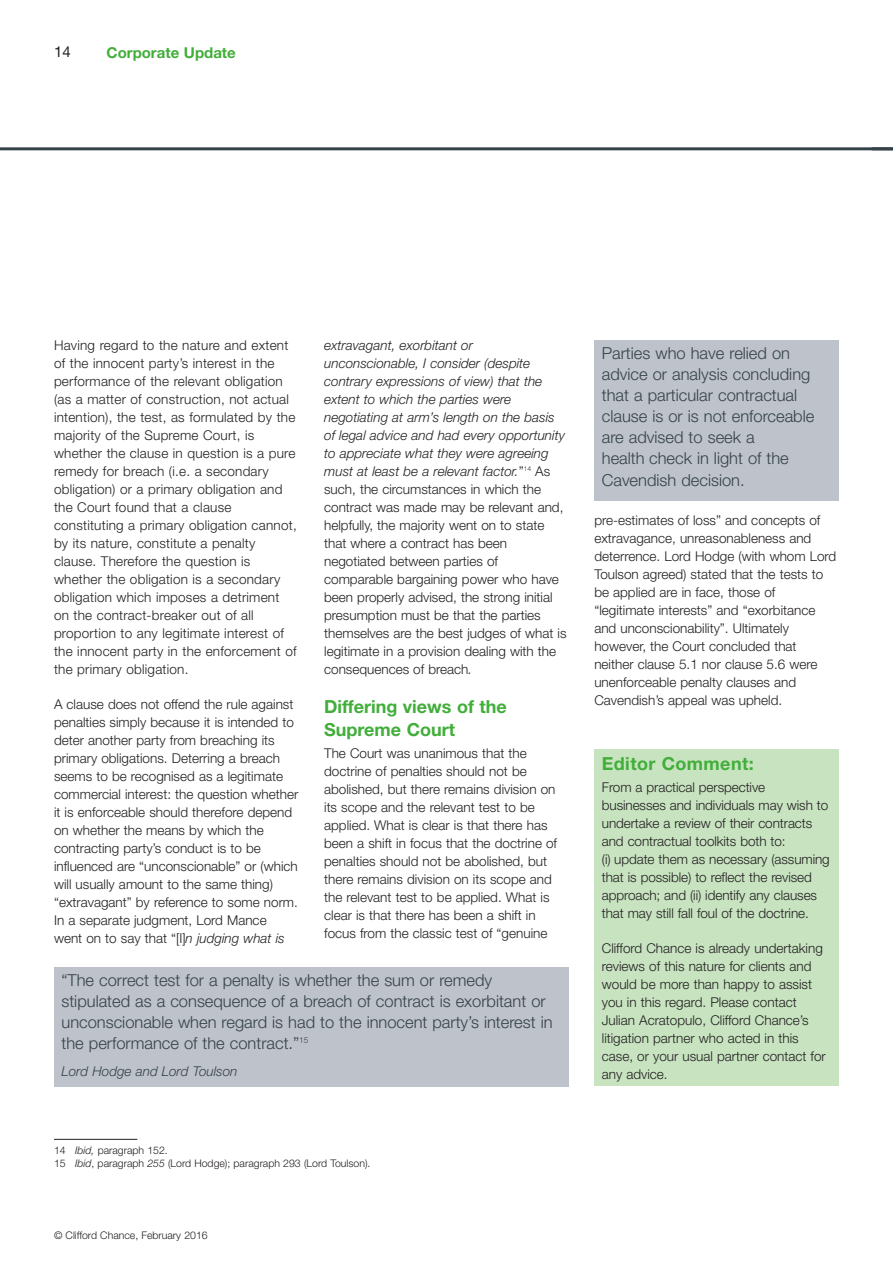
<style>
.page{position:relative;width:893px;height:1263px;background:#fff}
.page>*{position:absolute;margin:0;border:0;box-sizing:border-box;transform-origin:0 0}
.t1{font:700 18px/22.5px "Helvetica Neue LT";color:#41ae39}
.t2{font:700 18px "Helvetica Neue LT";letter-spacing:.02em;color:#41ae39}
.t3{font:300 16.5px/21px "Helvetica Neue LT";color:#35424a}
.t4{font:700 15px "Helvetica Neue LT";color:#41ae39}
.t5{font:15px "Helvetica Neue LT";color:#231f20}
.t6{font:300 13.5px/18px "Helvetica Neue LT";color:#231f20}
.t7{font:italic 300 13.5px "Helvetica Neue LT";color:#35424a}
.t8{font:300 10.5px/13.5px "Helvetica Neue LT";color:#231f20}
.s1{font-style:italic}
</style>
<div class="page">
<hr style="left:0;top:147px;width:893px;height:3px;background:#35424a">
<div style="left:54px;top:967px;width:515px;height:119px;background:#bec2ca"></div>
<div style="left:594px;top:340px;width:245px;height:160px;background:#bec2ca"></div>
<div style="left:594px;top:749px;width:245px;height:337px;background:#c7e3c0"></div>
<hr style="left:54px;top:1139px;width:83px;height:1px;background:#231f20">
<p class="t5" style="left:54px;top:47px;width:18px">14</p>
<p class="t4" style="left:107px;top:47px;width:131px">Corporate Update</p>
<p class="t6" style="left:54px;top:337px;width:244px">Having regard to the nature and extent of the innocent party’s interest in the performance of the relevant obligation (as a matter of construction, not actual intention), the test, as formulated by the majority of the Supreme Court, is whether the clause in question is a pure remedy for breach (i.e. a secondary obligation) or a primary obligation and the Court found that a clause constituting a primary obligation cannot, by its nature, constitute a penalty clause. Therefore the question is whether the obligation is a secondary obligation which imposes a detriment on the contract-breaker out of all proportion to any legitimate interest of the innocent party in the enforcement of the primary obligation.</p>
<p class="t6" style="left:54px;top:696px;width:246px">A clause does not offend the rule against penalties simply because it is intended to deter another party from breaching its primary obligations. Deterring a breach seems to be recognised as a legitimate commercial interest: the question whether it is enforceable should therefore depend on whether the means by which the contracting party’s conduct is to be influenced are “unconscionable” or (which will usually amount to the same thing) “extravagant” by reference to some norm.<br>In a separate judgment, Lord Mance went on to say that “[I]<span class="s1">n judging what is</span></p>
<p class="t6" style="left:324px;top:337px;width:244px"><span class="s1">extravagant, exorbitant or unconscionable, I consider (despite contrary expressions of view) that the extent to which the parties were negotiating at arm’s length on the basis of legal advice and had every opportunity to appreciate what they were agreeing must at least be a relevant factor.</span>”<sup>14</sup> As such, the circumstances in which the contract was made may be relevant and, helpfully, the majority went on to state that where a contract has been negotiated between parties of comparable bargaining power who have been properly advised, the strong initial presumption must be that the parties themselves are the best judges of what is legitimate in a provision dealing with the consequences of breach<span class="s1">.</span></p>
<h1 class="t1" style="left:324px;top:697px;width:184px">Differing views of the<br>Supreme Court</h1>
<p class="t6" style="left:324px;top:746px;width:234px">The Court was unanimous that the doctrine of penalties should not be abolished, but there remains division on its scope and the relevant test to be applied. What is clear is that there has been a shift in focus that the doctrine of penalties should not be abolished, but there remains division on its scope and the relevant test to be applied. What is clear is that there has been a shift in focus from the classic test of “genuine</p>
<p class="t3" style="left:62px;top:971px;width:493px">“The correct test for a penalty is whether the sum or remedy stipulated as a consequence of a breach of contract is exorbitant or unconscionable when regard is had to the innocent party’s interest in the performance of the contract.”<sup>15</sup></p>
<p class="t7" style="left:62px;top:1066px;width:178px">Lord Hodge and Lord Toulson</p>
<p class="t8" style="left:54px;top:1144px;width:318px">14 <span class="s1">Ibid,</span> paragraph 152.<br>15 <span class="s1">Ibid</span>, paragraph <span class="s1">255</span> (Lord Hodge); paragraph 293 (Lord Toulson).</p>
<p class="t8" style="left:54px;top:1229px;width:155px">© Clifford Chance, February 2016</p>
<p class="t3" style="left:602px;top:345px;width:214px">Parties who have relied on advice or analysis concluding that a particular contractual clause is or is not enforceable are advised to seek a<br>health check in light of the<br>Cavendish decision.</p>
<p class="t6" style="left:594px;top:512px;width:243px">pre-estimates of loss” and concepts of extravagance, unreasonableness and deterrence. Lord Hodge (with whom Lord Toulson agreed) stated that the tests to be applied are in face, those of “legitimate interests” and “exorbitance and unconscionability”. Ultimately however, the Court concluded that neither clause 5.1 nor clause 5.6 were unenforceable penalty clauses and Cavendish’s appeal was upheld.</p>
<h1 class="t2" style="left:602px;top:757px;width:154px">Editor Comment:</h1>
<p class="t6" style="left:602px;top:779px;width:229px">From a practical perspective businesses and individuals may wish to undertake a review of their contracts and contractual toolkits both to:<br>(i) update them as necessary (assuming that is possible) to reflect the revised approach; and (ii) identify any clauses that may still fall foul of the doctrine.</p>
<p class="t6" style="left:602px;top:940px;width:226px">Clifford Chance is already undertaking reviews of this nature for clients and would be more than happy to assist you in this regard. Please contact Julian Acratopulo, Clifford Chance’s litigation partner who acted in this case, or your usual partner contact for any advice.</p>
</div>
